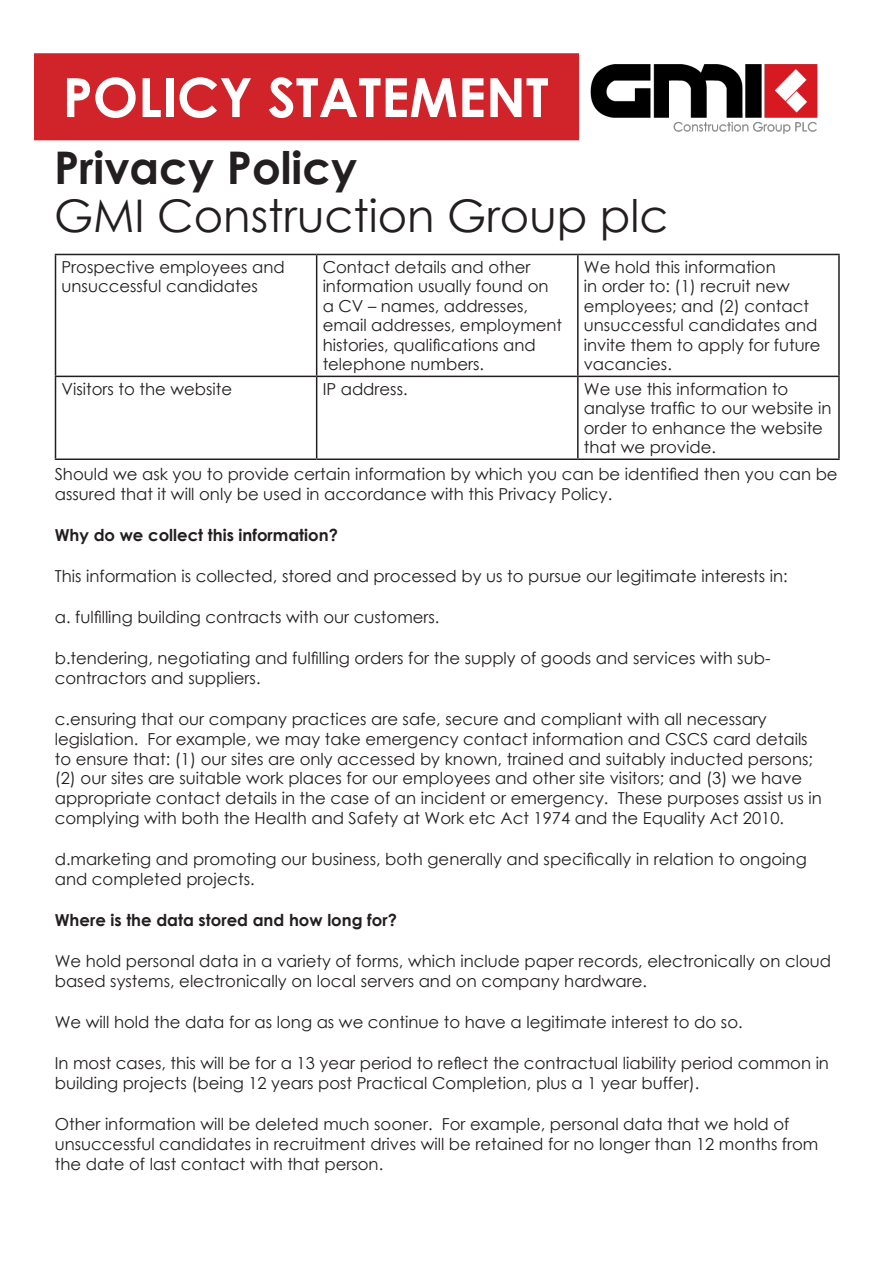
<style>
.page{position:relative;width:893px;height:1263px;background:#fff}
.page>*{position:absolute;margin:0;border:0;box-sizing:border-box;transform-origin:0 0}
.Main_Heading_Bold{font:700 54px "Century Gothic";color:#fff}
.Main_Heading_Thin{font:45px "Century Gothic";color:#231f20}
.Main_Heading_Bold-2{font:700 45px "Century Gothic";color:#231f20}
.Body_Heading{font:16.5px/19.5px "Century Gothic";color:#231f20}
.t1{font:700 16.5px "Century Gothic";color:#231f20}
</style>
<div class="page">
<div style="left:34px;top:53px;width:545px;height:87px;background:#d1232a;border:2px solid #d1232a"></div>
<img style="left:579px;top:55px;width:239px;height:85px">
<hr style="left:55px;top:254px;width:262px;height:1px;background:#231f20">
<hr style="left:55px;top:255px;width:1px;height:121px;background:#231f20">
<hr style="left:317px;top:254px;width:261px;height:1px;background:#231f20">
<hr style="left:316px;top:255px;width:1px;height:121px;background:#231f20">
<hr style="left:578px;top:254px;width:262px;height:1px;background:#231f20">
<hr style="left:577px;top:255px;width:2px;height:121px;background:#231f20">
<hr style="left:838px;top:255px;width:2px;height:121px;background:#231f20">
<hr style="left:55px;top:376px;width:262px;height:1px;background:#231f20">
<hr style="left:55px;top:377px;width:1px;height:81px;background:#231f20">
<hr style="left:317px;top:376px;width:261px;height:1px;background:#231f20">
<hr style="left:316px;top:377px;width:1px;height:81px;background:#231f20">
<hr style="left:578px;top:376px;width:262px;height:1px;background:#231f20">
<hr style="left:577px;top:377px;width:2px;height:81px;background:#231f20">
<hr style="left:838px;top:377px;width:2px;height:81px;background:#231f20">
<hr style="left:55px;top:458px;width:262px;height:2px;background:#231f20">
<hr style="left:317px;top:458px;width:261px;height:2px;background:#231f20">
<hr style="left:578px;top:458px;width:262px;height:2px;background:#231f20">
<p class="Main_Heading_Bold" style="left:63px;top:56px;width:487px">POLICY STATEMENT</p>
<p class="Main_Heading_Bold-2" style="left:54px;top:133px;width:305px">Privacy Policy</p>
<p class="Main_Heading_Thin" style="left:54px;top:184px;width:616px">GMI Construction Group plc</p>
<p class="Body_Heading" style="left:62px;top:257px;width:225px">Prospective employees and unsuccessful candidates</p>
<p class="Body_Heading" style="left:323px;top:257px;width:241px">Contact details and other information usually found on a CV – names, addresses, email addresses, employment histories, qualifications and telephone numbers.</p>
<p class="Body_Heading" style="left:584px;top:257px;width:238px">We hold this information<br>in order to: (1) recruit new employees; and (2) contact unsuccessful candidates and invite them to apply for future vacancies.</p>
<p class="Body_Heading" style="left:62px;top:379px;width:172px">Visitors to the website</p>
<p class="Body_Heading" style="left:323px;top:379px;width:87px">IP address.</p>
<p class="Body_Heading" style="left:584px;top:379px;width:249px">We use this information to analyse traffic to our website in order to enhance the website that we provide.</p>
<p class="Body_Heading" style="left:55px;top:464px;width:784px">Should we ask you to provide certain information by which you can be identified then you can be assured that it will only be used in accordance with this Privacy Policy.</p>
<p class="t1" style="left:55px;top:522px;width:285px">Why do we collect this information?</p>
<p class="Body_Heading" style="left:55px;top:566px;width:734px">This information is collected, stored and processed by us to pursue our legitimate interests in:</p>
<p class="Body_Heading" style="left:55px;top:607px;width:386px">a. fulfilling building contracts with our customers.</p>
<p class="Body_Heading" style="left:55px;top:648px;width:717px">b.tendering, negotiating and fulfilling orders for the supply of goods and services with sub&shy;contractors and suppliers.</p>
<p class="Body_Heading" style="left:55px;top:709px;width:769px">c.ensuring that our company practices are safe, secure and compliant with all necessary legislation. For example, we may take emergency contact information and CSCS card details to ensure that: (1) our sites are only accessed by known, trained and suitably inducted persons; (2) our sites are suitable work places for our employees and other site visitors; and (3) we have appropriate contact details in the case of an incident or emergency. These purposes assist us in complying with both the Health and Safety at Work etc Act 1974 and the Equality Act 2010.</p>
<p class="Body_Heading" style="left:55px;top:849px;width:753px">d.marketing and promoting our business, both generally and specifically in relation to ongoing and completed projects.</p>
<p class="t1" style="left:55px;top:907px;width:344px">Where is the data stored and how long for?</p>
<p class="Body_Heading" style="left:55px;top:951px;width:778px">We hold personal data in a variety of forms, which include paper records, electronically on cloud based systems, electronically on local servers and on company hardware.</p>
<p class="Body_Heading" style="left:55px;top:1012px;width:689px">We will hold the data for as long as we continue to have a legitimate interest to do so.</p>
<p class="Body_Heading" style="left:55px;top:1053px;width:776px">In most cases, this will be for a 13 year period to reflect the contractual liability period common in building projects (being 12 years post Practical Completion, plus a 1 year buffer).</p>
<p class="Body_Heading" style="left:55px;top:1114px;width:765px">Other information will be deleted much sooner. For example, personal data that we hold of unsuccessful candidates in recruitment drives will be retained for no longer than 12 months from the date of last contact with that person.</p>
</div>
